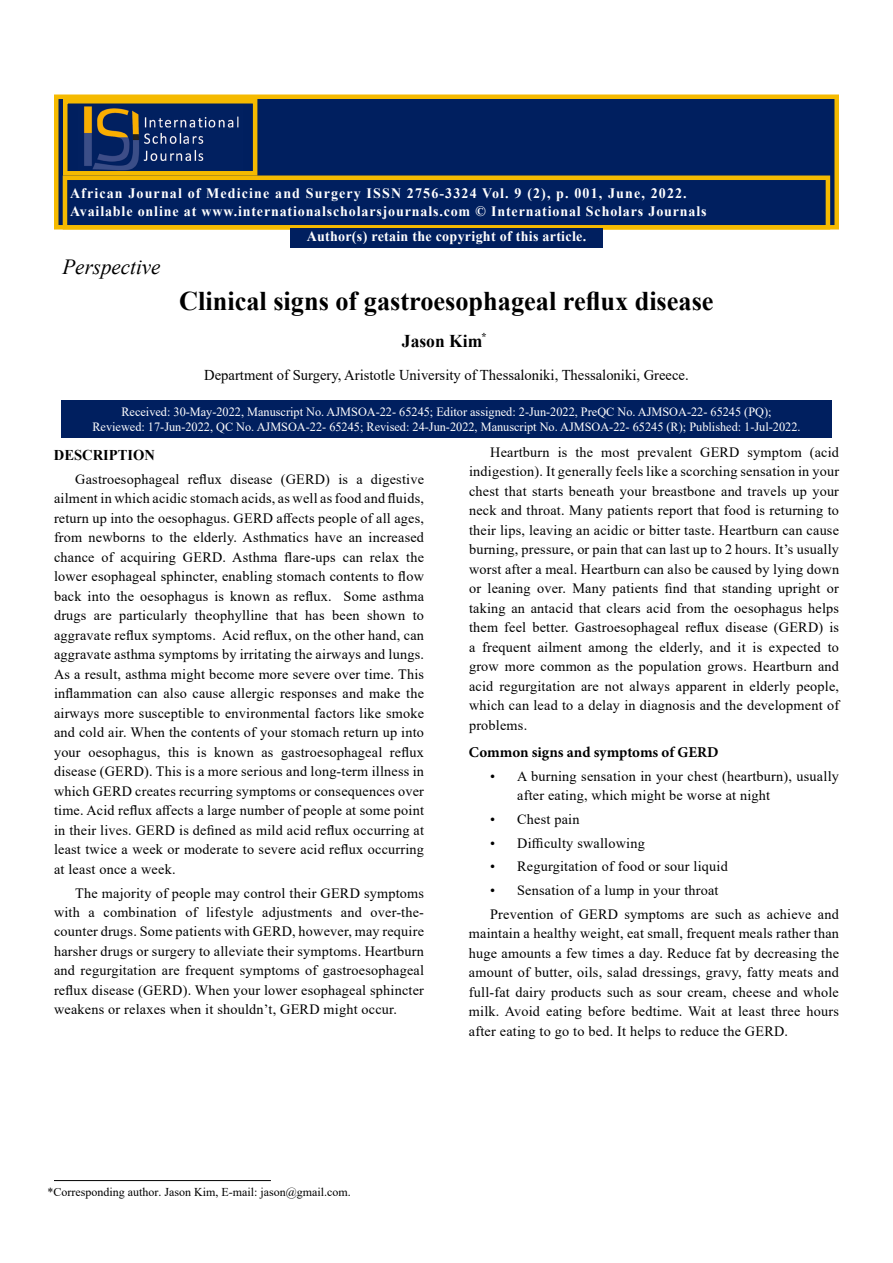
<style>
.page{position:relative;width:893px;height:1263px;background:#fff}
.page>*{position:absolute;margin:0;border:0;box-sizing:border-box;transform-origin:0 0}
.t1{font:700 27px "Times New Roman";color:#000}
.t2{font:italic 21.6px "Times New Roman";color:#000}
.t3{font:700 18px "Times New Roman";color:#000}
.t4{font:15px "Times New Roman";color:#000}
.t5{font:700 15px "Minion Pro";color:#000}
.t6{font:700 15px "Times New Roman";color:#000}
.t7{font:700 14.4px/17.2px "Times New Roman";letter-spacing:.06em;color:#fff}
.t8{font:700 14.4px "Times New Roman";letter-spacing:.02em;color:#fff}
.t9{font:14.25px/19.5px "Times New Roman";letter-spacing:.015em;color:#000;text-align:justify}
.t10{font:12.6px/15.1px "Times New Roman";color:#fff;text-align:center}
.t11{font:12px "Times New Roman";color:#000}
.t12{font:700 10.5px "Times New Roman";color:#000}
</style>
<div class="page">
<div style="left:54px;top:94px;width:785px;height:136px;background:#001f5f;border:4px solid #f5ba00"></div>
<div style="left:63px;top:176px;width:767px;height:54px;background:#001f5f;border:4px solid #f5ba00"></div>
<img style="left:84px;top:106px;width:155px;height:65px">
<div style="left:63px;top:99px;width:194px;height:77px;border:4px solid #f5ba00"></div>
<div style="left:290px;top:228px;width:313px;height:20px;background:#001f5f"></div>
<div style="left:61px;top:400px;width:771px;height:38px;background:#001f5f"></div>
<hr style="left:54px;top:1180px;width:217px;height:1px;background:#000">
<p class="t7" style="left:70px;top:184px;width:638px">African Journal of Medicine and Surgery ISSN 2756-3324 Vol. 9 (2), p. 001, June, 2022.<br>Available online at www.internationalscholarsjournals.com © International Scholars Journals</p>
<p class="t8" style="left:307px;top:225px;width:281px">Author(s) retain the copyright of this article.</p>
<h2 class="t2" style="left:62px;top:252px;width:100px">Perspective</h2>
<h1 class="t1" style="left:179px;top:282px;width:536px">Clinical signs of gastroesophageal reflux disease</h1>
<p class="t3" style="left:402px;top:328px;width:82px">Jason Kim</p>
<p class="t4" style="left:204px;top:364px;width:486px">Department of Surgery, Aristotle University of Thessaloniki, Thessaloniki, Greece.</p>
<p class="t10" style="left:92px;top:404px;width:710px">Received: 30-May-2022, Manuscript No. AJMSOA-22- 65245; Editor assigned: 2-Jun-2022, PreQC No. AJMSOA-22- 65245 (PQ);<br>Reviewed: 17-Jun-2022, QC No. AJMSOA-22- 65245; Revised: 24-Jun-2022, Manuscript No. AJMSOA-22- 65245 (R); Published: 1-Jul-2022.</p>
<p class="t6" style="left:54px;top:444px;width:103px">DESCRIPTION</p>
<p class="t9" style="left:54px;top:469px;width:372px;text-indent:21px">Gastroesophageal reflux disease (GERD) is a digestive ailment in which acidic stomach acids, as well as food and fluids, return up into the oesophagus. GERD affects people of all ages, from newborns to the elderly. Asthmatics have an increased chance of acquiring GERD. Asthma flare-ups can relax the lower esophageal sphincter, enabling stomach contents to flow back into the oesophagus is known as reflux. Some asthma drugs are particularly theophylline that has been shown to aggravate reflux symptoms. Acid reflux, on the other hand, can aggravate asthma symptoms by irritating the airways and lungs.<br>As a result, asthma might become more severe over time. This inflammation can also cause allergic responses and make the airways more susceptible to environmental factors like smoke and cold air. When the contents of your stomach return up into your oesophagus, this is known as gastroesophageal reflux disease (GERD). This is a more serious and long-term illness in which GERD creates recurring symptoms or consequences over time. Acid reflux affects a large number of people at some point in their lives. GERD is defined as mild acid reflux occurring at least twice a week or moderate to severe acid reflux occurring at least once a week.</p>
<p class="t9" style="left:54px;top:882px;width:372px;text-indent:21px">The majority of people may control their GERD symptoms with a combination of lifestyle adjustments and over-the&shy;counter drugs. Some patients with GERD, however, may require harsher drugs or surgery to alleviate their symptoms. Heartburn and regurgitation are frequent symptoms of gastroesophageal reflux disease (GERD). When your lower esophageal sphincter weakens or relaxes when it shouldn’t, GERD might occur.</p>
<p class="t12" style="left:481px;top:329px;width:7px">*</p>
<p class="t9" style="left:469px;top:442px;width:372px;text-indent:21px">Heartburn is the most prevalent GERD symptom (acid indigestion). It generally feels like a scorching sensation in your chest that starts beneath your breastbone and travels up your neck and throat. Many patients report that food is returning to their lips, leaving an acidic or bitter taste. Heartburn can cause burning, pressure, or pain that can last up to 2 hours. It’s usually worst after a meal. Heartburn can also be caused by lying down or leaning over. Many patients find that standing upright or taking an antacid that clears acid from the oesophagus helps them feel better. Gastroesophageal reflux disease (GERD) is a frequent ailment among the elderly, and it is expected to grow more common as the population grows. Heartburn and acid regurgitation are not always apparent in elderly people, which can lead to a delay in diagnosis and the development of problems.</p>
<p class="t5" style="left:469px;top:741px;width:251px">Common signs and symptoms of GERD</p>
<p class="t9" style="left:517px;top:766px;width:323px;text-indent:-27px">• A burning sensation in your chest (heartburn), usually after eating, which might be worse at night</p>
<p class="t9" style="left:490px;top:809px;width:91px">• Chest pain</p>
<p class="t9" style="left:490px;top:833px;width:156px">• Difficulty swallowing</p>
<p class="t9" style="left:490px;top:856px;width:239px">• Regurgitation of food or sour liquid</p>
<p class="t9" style="left:490px;top:878px;width:350px;line-height:23.7px">• Sensation of a lump in your throat<br>Prevention of GERD symptoms are such as achieve and</p>
<p class="t9" style="left:469px;top:923px;width:372px">maintain a healthy weight, eat small, frequent meals rather than huge amounts a few times a day. Reduce fat by decreasing the amount of butter, oils, salad dressings, gravy, fatty meats and full-fat dairy products such as sour cream, cheese and whole milk. Avoid eating before bedtime. Wait at least three hours after eating to go to bed. It helps to reduce the GERD.</p>
<p class="t11" style="left:48px;top:1183px;width:305px">*Corresponding author. Jason Kim, E-mail: jason@gmail.com.</p>
</div>
